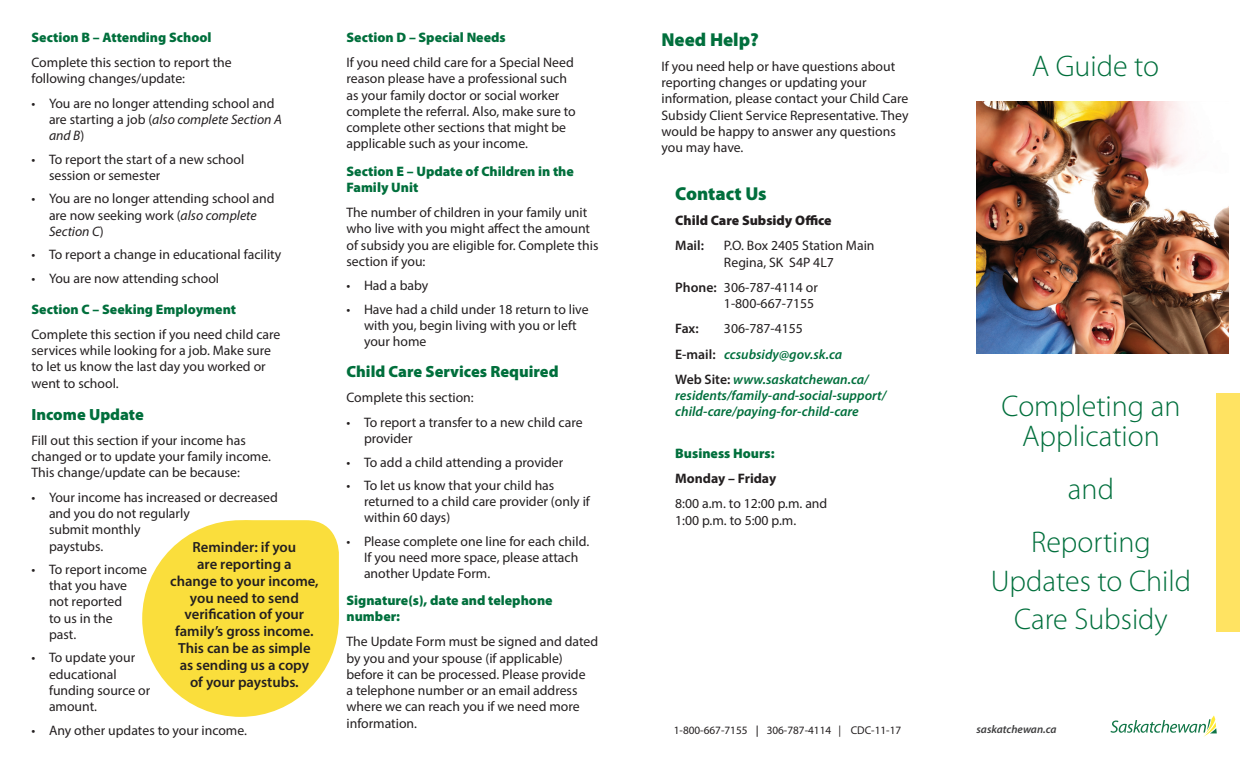
<style>
.page{position:relative;width:1260px;height:765px;background:#fff}
.page>*{position:absolute;margin:0;border:0;box-sizing:border-box;transform-origin:0 0}
.Question_Headings{font:300 30px/30px "Myriad Pro";color:#006f3c;text-align:center}
.Body_Text{font:900 18.75px "Myriad Pro";color:#006f3c}
.Body_Text-2{font:900 16.25px "Myriad Pro";color:#006f3c}
.Body_Text-3{font:600 14.62px/16.8px "Myriad Pro";color:#231f20;text-align:center}
.Body_Text-4{font:13.75px/16.2px "Myriad Pro";color:#231f20}
.Bullet_text{font:13.75px/16.2px "Myriad Pro";color:#231f20}
.Body_Text-5{font:900 13.75px/16.2px "Myriad Pro";color:#006f3c}
.Body_Text-6{font:italic 600 13.75px/16.2px "Myriad Pro";color:#006f3c}
.Body_Text-7{font:900 13.75px "Myriad Pro";color:#231f20}
.Body_Text-8{font:700 13.75px "Myriad Pro";color:#231f20}
.Body_Text-9{font:600 13.75px "Myriad Pro";color:#231f20}
.Question_Headings-2{font:11.25px "Myriad Pro";color:#231f20}
.Question_Headings-3{font:italic 600 11.25px "Myriad Pro";color:#3e3e3f}
.s1{font-style:italic}
.s2{font-weight:600}
.s3{font-style:normal;color:#231f20}
.s4{font-weight:600;font-style:italic}
</style>
<div class="page">
<div style="left:214px;top:520px;width:125px;height:125px;background:#fade3c;border-radius:33px"></div>
<div style="left:142px;top:520px;width:197px;height:197px;background:#fade3c;border-radius:50%"></div>
<div style="left:1217px;top:394px;width:23px;height:238px;background:#ffe362"></div>
<img style="left:977px;top:101px;width:252px;height:253px">
<svg style="left:1110px;top:715px;width:107px;height:22px"></svg>
<p class="Body_Text-5" style="left:32px;top:29px;width:182px">Section B – Attending School</p>
<p class="Body_Text-4" style="left:32px;top:54px;width:202px">Complete this section to report the following changes/update:</p>
<p class="Bullet_text" style="left:49px;top:95px;width:234px;text-indent:-18px">• You are no longer attending school and are starting a job (<span class="s1">also complete Section A and B</span>)</p>
<p class="Bullet_text" style="left:49px;top:151px;width:197px;text-indent:-18px">• To report the start of a new school session or semester</p>
<p class="Bullet_text" style="left:49px;top:190px;width:227px;text-indent:-18px">• You are no longer attending school and are now seeking work (<span class="s1">also complete<br>Section C</span>)</p>
<p class="Bullet_text" style="left:32px;top:246px;width:251px">• To report a change in educational facility</p>
<p class="Bullet_text" style="left:32px;top:270px;width:189px">• You are now attending school</p>
<p class="Body_Text-5" style="left:32px;top:300px;width:206px">Section C – Seeking Employment</p>
<p class="Body_Text-4" style="left:32px;top:326px;width:250px">Complete this section if you need child care services while looking for a job. Make sure to let us know the last day you worked or went to school.</p>
<p class="Body_Text-2" style="left:32px;top:403px;width:114px">Income Update</p>
<p class="Body_Text-4" style="left:32px;top:432px;width:241px">Fill out this section if your income has changed or to update your family income.<br>This change/update can be because:</p>
<p class="Bullet_text" style="left:49px;top:489px;width:230px;text-indent:-18px">• Your income has increased or decreased and you do not regularly<br>submit monthly<br>paystubs.</p>
<p class="Bullet_text" style="left:49px;top:561px;width:100px;text-indent:-18px">• To report income that you have not reported<br>to us in the<br>past.</p>
<p class="Bullet_text" style="left:49px;top:649px;width:103px;text-indent:-18px">• To update your educational funding source or amount.</p>
<p class="Bullet_text" style="left:32px;top:722px;width:217px">• Any other updates to your income.</p>
<p class="Body_Text-3" style="left:170px;top:539px;width:150px">Reminder: if you<br>are reporting a<br>change to your income, you need to send verification of your family’s gross income.<br>This can be as simple as sending us a copy<br>of your paystubs.</p>
<p class="Body_Text-5" style="left:347px;top:29px;width:161px">Section D – Special Needs</p>
<p class="Body_Text-4" style="left:347px;top:54px;width:231px">If you need child care for a Special Need reason please have a professional such as your family doctor or social worker complete the referral. Also, make sure to complete other sections that might be applicable such as your income.</p>
<p class="Body_Text-5" style="left:347px;top:162px;width:229px">Section E – Update of Children in the<br>Family Unit</p>
<p class="Body_Text-4" style="left:347px;top:204px;width:253px">The number of children in your family unit who live with you might affect the amount of subsidy you are eligible for. Complete this section if you:</p>
<p class="Bullet_text" style="left:347px;top:277px;width:83px">• Had a baby</p>
<p class="Bullet_text" style="left:364px;top:301px;width:226px;text-indent:-18px">• Have had a child under 18 return to live with you, begin living with you or left your home</p>
<p class="Body_Text-2" style="left:347px;top:361px;width:214px">Child Care Services Required</p>
<p class="Body_Text-4" style="left:347px;top:390px;width:129px">Complete this section:</p>
<p class="Bullet_text" style="left:364px;top:414px;width:220px;text-indent:-18px">• To report a transfer to a new child care provider</p>
<p class="Bullet_text" style="left:347px;top:454px;width:218px">• To add a child attending a provider</p>
<p class="Bullet_text" style="left:364px;top:477px;width:227px;text-indent:-18px">• To let us know that your child has returned to a child care provider (only if within 60 days)</p>
<p class="Bullet_text" style="left:364px;top:533px;width:227px;text-indent:-18px">• Please complete one line for each child.<br>If you need more space, please attach another Update Form.</p>
<p class="Body_Text-5" style="left:347px;top:592px;width:208px">Signature(s), date and telephone number:</p>
<p class="Body_Text-4" style="left:347px;top:633px;width:253px">The Update Form must be signed and dated by you and your spouse (if applicable) before it can be processed. Please provide<br>a telephone number or an email address where we can reach you if we need more information.</p>
<p class="Body_Text" style="left:662px;top:27px;width:99px">Need Help?</p>
<p class="Body_Text-4" style="left:662px;top:58px;width:249px">If you need help or have questions about reporting changes or updating your information, please contact your Child Care Subsidy Client Service Representative. They would be happy to answer any questions you may have.</p>
<p class="Body_Text" style="left:675px;top:181px;width:93px">Contact Us</p>
<p class="Body_Text-7" style="left:675px;top:211px;width:158px">Child Care Subsidy Office</p>
<p class="Body_Text-9" style="left:675px;top:237px;width:30px">Mail:</p>
<p class="Body_Text-4" style="left:724px;top:237px;width:152px">P.O. Box 2405 Station Main<br>Regina, SK S4P 4L7</p>
<p class="Body_Text-4" style="left:675px;top:279px;width:144px;text-align:right"><span class="s2">Phone:</span> 306-787-4114 or<br>1-800-667-7155</p>
<p class="Body_Text-9" style="left:675px;top:320px;width:25px">Fax:</p>
<p class="Body_Text-4" style="left:724px;top:320px;width:80px">306-787-4155</p>
<p class="Body_Text-6" style="left:675px;top:345px;width:168px"><span class="s3">E-mail:</span> ccsubsidy@gov.sk.ca</p>
<p class="Body_Text-6" style="left:675px;top:371px;width:213px"><span class="s3">Web Site:</span> www.saskatchewan.ca/ residents/family-and-social-support/ child-care/paying-for-child-care</p>
<p class="Body_Text-5" style="left:675px;top:445px;width:101px">Business Hours:</p>
<p class="Body_Text-8" style="left:675px;top:469px;width:103px">Monday – Friday</p>
<p class="Body_Text-4" style="left:675px;top:495px;width:154px">8:00 a.m. to 12:00 p.m. and<br>1:00 p.m. to 5:00 p.m.</p>
<p class="Question_Headings-2" style="left:674px;top:723px;width:229px">1-800-667-7155 <span class="s4">|</span> 306-787-4114 | CDC-11-17</p>
<p class="Question_Headings" style="left:1032px;top:50px;width:129px">A Guide to</p>
<p class="Question_Headings" style="left:1001px;top:391px;width:181px">Completing an<br>Application</p>
<p class="Question_Headings" style="left:1068px;top:474px;width:48px">and</p>
<p class="Question_Headings" style="left:1031px;top:527px;width:121px">Reporting</p>
<p class="Question_Headings" style="left:991px;top:565px;width:202px">Updates to Child</p>
<p class="Question_Headings" style="left:1014px;top:603px;width:155px">Care Subsidy</p>
<p class="Question_Headings-3" style="left:977px;top:722px;width:82px">saskatchewan.ca</p>
</div>
